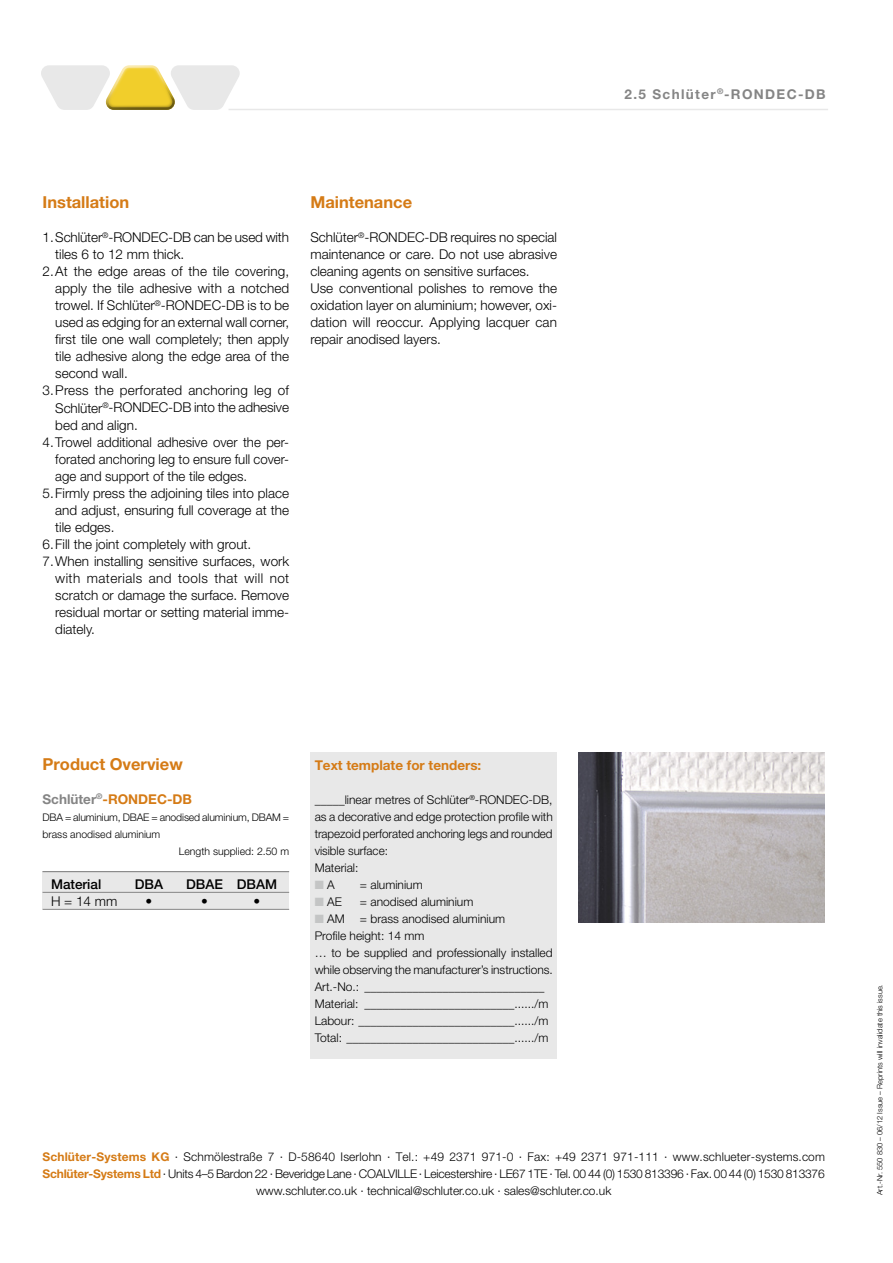
<style>
.page{position:relative;width:893px;height:1263px;background:#fff}
.page>*{position:absolute;margin:0;border:0;box-sizing:border-box;transform-origin:0 0}
.t1{font:700 16.5px "Helvetica Neue LT Pro";color:#d57b16}
.t2{font:300 13.5px/17px "Helvetica Neue LT Pro";color:#000}
.t3{font:700 13.5px "Helvetica Neue LT Pro";color:#d57b16}
.t4{font:300 13.5px "Helvetica Neue LT Pro";letter-spacing:.02em;color:#000}
.t5{font:300 13.5px "Helvetica Neue LT Pro";letter-spacing:.03em;color:#000}
.t6{font:700 13.5px "Helvetica Neue LT Pro";letter-spacing:.1em;color:#858585}
.t7{font:500 13.5px "Helvetica Neue LT Pro";color:#000}
.t8{font:300 12px/17px "Helvetica Neue LT Pro";color:#000}
.t9{font:300 10.5px "Helvetica Neue LT Pro";color:#000}
.t10{font:300 7.5px "Helvetica Neue LT Pro";color:#000}
.s1{color:#858585}
.s2{font-weight:700;color:#d57b16}
</style>
<div class="page">
<div style="left:310px;top:753px;width:247px;height:306px;background:#e8e8e8"></div>
<hr style="left:229px;top:109px;width:599px;height:1px;background:#e8e8e8">
<div style="left:43px;top:872px;width:246px;height:37px;background:#e8e8e8"></div>
<hr style="left:43px;top:871px;width:246px;height:1px;background:#858585">
<hr style="left:43px;top:892px;width:246px;height:1px;background:#858585">
<hr style="left:43px;top:909px;width:246px;height:1px;background:#858585">
<svg style="left:41px;top:65px;width:199px;height:45px"></svg>
<img style="left:578px;top:753px;width:247px;height:170px">
<p class="t1" style="left:43px;top:192px;width:88px">Installation</p>
<p class="t2" style="left:43px;top:229px;width:248px">1.Schlüter<sup>®</sup>-RONDEC-DB can be used with</p>
<p class="t2" style="left:55px;top:246px;width:131px">tiles 6 to 12 mm thick.</p>
<p class="t2" style="left:43px;top:263px;width:248px">2.At the edge areas of the tile covering,</p>
<p class="t2" style="left:55px;top:280px;width:236px">apply the tile adhesive with a notched</p>
<p class="t2" style="left:55px;top:297px;width:235px">trowel. If Schlüter<sup>®</sup>-RONDEC-DB is to be</p>
<p class="t2" style="left:55px;top:314px;width:235px">used as edging for an external wall corner,</p>
<p class="t2" style="left:55px;top:331px;width:235px">first tile one wall completely; then apply</p>
<p class="t2" style="left:55px;top:348px;width:235px">tile adhesive along the edge area of the</p>
<p class="t2" style="left:55px;top:365px;width:74px">second wall.</p>
<p class="t4" style="left:43px;top:382px;width:248px">3.Press the perforated anchoring leg of</p>
<p class="t2" style="left:55px;top:399px;width:235px">Schlüter<sup>®</sup>-RONDEC-DB into the adhesive</p>
<p class="t2" style="left:55px;top:416px;width:84px">bed and align.</p>
<p class="t2" style="left:43px;top:433px;width:247px">4.Trowel additional adhesive over the per-</p>
<p class="t2" style="left:55px;top:450px;width:235px">forated anchoring leg to ensure full cover-</p>
<p class="t2" style="left:55px;top:467px;width:193px">age and support of the tile edges.</p>
<p class="t2" style="left:43px;top:484px;width:248px">5.Firmly press the adjoining tiles into place</p>
<p class="t2" style="left:55px;top:501px;width:235px">and adjust, ensuring full coverage at the</p>
<p class="t2" style="left:55px;top:518px;width:61px">tile edges.</p>
<p class="t2" style="left:43px;top:535px;width:210px">6.Fill the joint completely with grout.</p>
<p class="t2" style="left:43px;top:552px;width:248px">7.When installing sensitive surfaces, work</p>
<p class="t5" style="left:55px;top:569px;width:236px">with materials and tools that will not</p>
<p class="t2" style="left:55px;top:586px;width:235px">scratch or damage the surface. Remove</p>
<p class="t2" style="left:55px;top:603px;width:235px">residual mortar or setting material imme-</p>
<p class="t2" style="left:55px;top:620px;width:41px">diately.</p>
<p class="t1" style="left:310px;top:192px;width:103px">Maintenance</p>
<p class="t2" style="left:310px;top:229px;width:248px">Schlüter<sup>®</sup>-RONDEC-DB requires no special maintenance or care. Do not use abrasive cleaning agents on sensitive surfaces.<br>Use conventional polishes to remove the oxidation layer on aluminium; however, oxi&shy;dation will reoccur. Applying lacquer can repair anodised layers.</p>
<p class="t1" style="left:43px;top:754px;width:142px">Product Overview</p>
<p class="t3" style="left:43px;top:790px;width:151px"><span class="s1">Schlüter</span><sup>®</sup>-RONDEC-DB</p>
<p class="t9" style="left:43px;top:810px;width:248px">DBA = aluminium, DBAE = anodised aluminium, DBAM =</p>
<p class="t9" style="left:43px;top:827px;width:119px">brass anodised aluminium</p>
<p class="t9" style="left:179px;top:844px;width:112px">Length supplied: 2.50 m</p>
<p class="t7" style="left:51px;top:876px;width:52px">Material</p>
<p class="t7" style="left:135px;top:876px;width:30px">DBA</p>
<p class="t7" style="left:186px;top:876px;width:93px">DBAE DBAM</p>
<p class="t2" style="left:51px;top:892px;width:68px">H = 14 mm</p>
<p class="t2" style="left:146px;top:892px;width:8px">•</p>
<p class="t2" style="left:201px;top:892px;width:8px">•</p>
<p class="t2" style="left:254px;top:892px;width:8px">•</p>
<p class="t3" style="left:315px;top:756px;width:168px">Text template for tenders:</p>
<p class="t8" style="left:315px;top:791px;width:239px">_____linear metres of Schlüter<sup>®</sup>-RONDEC-DB,</p>
<p class="t8" style="left:315px;top:808px;width:240px">as a decorative and edge protection profile with</p>
<p class="t8" style="left:315px;top:825px;width:239px">trapezoid perforated anchoring legs and rounded</p>
<p class="t8" style="left:315px;top:842px;width:75px">visible surface:</p>
<p class="t8" style="left:315px;top:859px;width:45px">Material:</p>
<p class="t8" style="left:327px;top:876px;width:9px">A</p>
<p class="t8" style="left:360px;top:876px;width:64px">= aluminium</p>
<p class="t8" style="left:327px;top:893px;width:16px">AE</p>
<p class="t8" style="left:360px;top:893px;width:115px">= anodised aluminium</p>
<p class="t8" style="left:327px;top:910px;width:19px">AM</p>
<p class="t8" style="left:315px;top:910px;width:240px;text-indent:45px">= brass anodised aluminium<br>Profile height: 14 mm<br>… to be supplied and professionally installed while observing the manufacturer’s instructions.<br>Art.-No.: ______________________________ Material: _________________________....../m Labour: __________________________....../m Total: ____________________________....../m</p>
<p class="t6" style="left:625px;top:86px;width:203px">2.5 Schlüter<sup>®</sup>-RONDEC-DB</p>
<p class="t8" style="left:43px;top:1148px;width:784px;text-align:center"><span class="s2">Schlüter-Systems KG</span> · Schmölestraße 7 · D-58640 Iserlohn · Tel.: +49 2371 971-0 · Fax: +49 2371 971-111 · www.schlueter-systems.com<br><span class="s2">Schlüter-Systems Ltd</span> · Units 4–5 Bardon 22 · Beveridge Lane · COALVILLE · Leicestershire · LE67 1TE · Tel. 00 44 (0) 1530 813396 · Fax. 00 44 (0) 1530 813376 www.schluter.co.uk · technical@schluter.co.uk · sales@schluter.co.uk</p>
<p class="t10" style="left:875px;top:1195px;width:212px;rotate:-90deg">Art.-Nr. 550 830 – 06/12 Issue – Reprints will invalidate this issue.</p>
</div>
